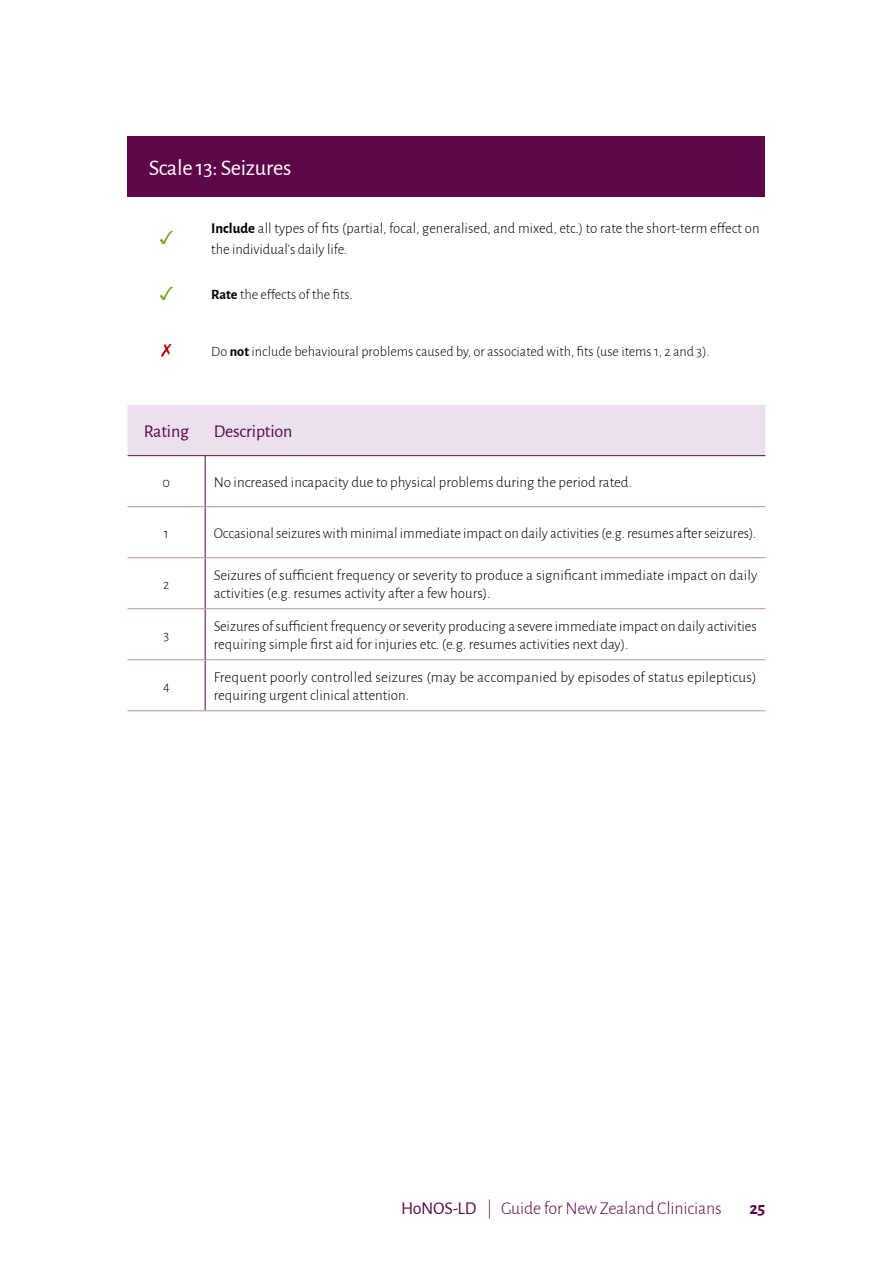
<style>
.page{position:relative;width:893px;height:1263px;background:#fff}
.page>*{position:absolute;margin:0;border:0;box-sizing:border-box;transform-origin:0 0}
.t1{font:22.5px "Alegreya Sans";letter-spacing:-.01em;color:#fff}
.t2{font:300 18px "Alegreya Sans";letter-spacing:-.01em;color:#5d0749}
.t3{font:18px "Alegreya Sans";letter-spacing:-.01em;color:#5d0749}
.t4{font:700 18px "Alegreya Sans";color:#5d0749}
.t5{font:300 15px/18px "Alegreya Sans";color:#000}
.t6{font:300 14.25px "Alegreya Sans";color:#000}
.s1{font-weight:700}
.s2{font-weight:400}
</style>
<div class="page">
<div style="left:128px;top:136px;width:637px;height:61px;background:#5d0749"></div>
<div style="left:128px;top:405px;width:637px;height:50px;background:#eae1ec"></div>
<hr style="left:128px;top:455px;width:77px;height:1px;background:#5d0749">
<hr style="left:205px;top:455px;width:560px;height:1px;background:#5d0749">
<hr style="left:205px;top:456px;width:1px;height:50px;background:#5d0749">
<hr style="left:205px;top:507px;width:1px;height:50px;background:#5d0749">
<hr style="left:205px;top:558px;width:1px;height:50px;background:#5d0749">
<hr style="left:205px;top:609px;width:1px;height:50px;background:#5d0749">
<hr style="left:205px;top:660px;width:1px;height:50px;background:#5d0749">
<hr style="left:128px;top:506px;width:77px;height:1px;background:#b291af">
<hr style="left:205px;top:506px;width:560px;height:1px;background:#b291af">
<hr style="left:128px;top:557px;width:77px;height:1px;background:#b291af">
<hr style="left:205px;top:557px;width:560px;height:1px;background:#b291af">
<hr style="left:128px;top:608px;width:77px;height:1px;background:#b291af">
<hr style="left:205px;top:608px;width:560px;height:1px;background:#b291af">
<hr style="left:128px;top:659px;width:77px;height:1px;background:#b291af">
<hr style="left:205px;top:659px;width:560px;height:1px;background:#b291af">
<hr style="left:128px;top:710px;width:77px;height:1px;background:#b291af">
<hr style="left:205px;top:710px;width:560px;height:1px;background:#b291af">
<svg style="left:160px;top:231px;width:13px;height:13px"></svg>
<svg style="left:160px;top:287px;width:13px;height:13px"></svg>
<svg style="left:161px;top:344px;width:10px;height:13px"></svg>
<h1 class="t1" style="left:149px;top:153px;width:144px">Scale 13: Seizures</h1>
<p class="t5" style="left:211px;top:217px;width:550px;line-height:21px"><span class="s1">Include</span> all types of fits (partial, focal, generalised, and mixed, etc.) to rate the short-term effect on the individual’s daily life.</p>
<p class="t6" style="left:211px;top:285px;width:143px"><span class="s1">Rate</span> the effects of the fits.</p>
<p class="t6" style="left:211px;top:342px;width:500px">Do <span class="s1">not</span> include behavioural problems caused by, or associated with, fits (use items 1, 2 and 3).</p>
<p class="t3" style="left:144px;top:419px;width:47px">Rating</p>
<p class="t3" style="left:214px;top:419px;width:80px">Description</p>
<p class="t6" style="left:163px;top:473px;width:9px">0</p>
<p class="t5" style="left:214px;top:473px;width:420px">No increased incapacity due to physical problems during the period rated.</p>
<p class="t6" style="left:164px;top:524px;width:6px">1</p>
<p class="t5" style="left:214px;top:524px;width:544px">Occasional seizures with minimal immediate impact on daily activities (e.g. resumes after seizures).</p>
<p class="t6" style="left:163px;top:575px;width:8px">2</p>
<p class="t6" style="left:163px;top:626px;width:7px">3</p>
<p class="t6" style="left:163px;top:677px;width:8px">4</p>
<p class="t5" style="left:214px;top:566px;width:545px">Seizures of sufficient frequency or severity to produce a significant immediate impact on daily activities (e.g. resumes activity after a few hours).</p>
<p class="t5" style="left:214px;top:617px;width:545px">Seizures of sufficient frequency or severity producing a severe immediate impact on daily activities requiring simple first aid for injuries etc. (e.g. resumes activities next day).</p>
<p class="t5" style="left:214px;top:668px;width:544px">Frequent poorly controlled seizures (may be accompanied by episodes of status epilepticus) requiring urgent clinical attention.</p>
<p class="t2" style="left:401px;top:1197px;width:322px"><span class="s2">HoNOS-LD</span> | Guide for New Zealand Clinicians</p>
<p class="t4" style="left:749px;top:1195px;width:18px">25</p>
</div>
